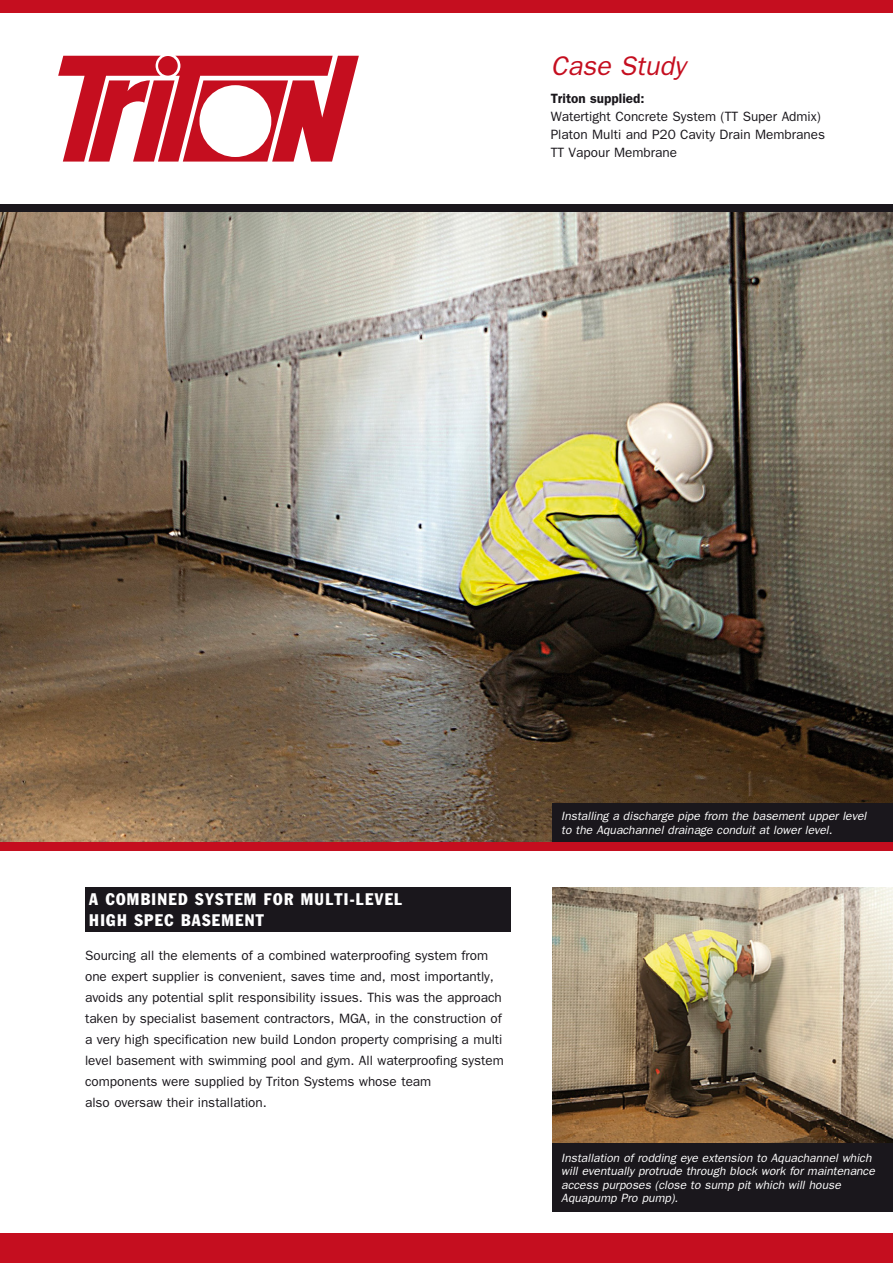
<style>
.page{position:relative;width:893px;height:1263px;background:#fff}
.page>*{position:absolute;margin:0;border:0;box-sizing:border-box;transform-origin:0 0}
.t1{font:italic 27px "Franklin Gothic";color:#c50e1f}
.Block_Headings{font:condensed 16.5px/21px "Franklin Gothic";letter-spacing:.08em;color:#fff}
.Body_Copy{font:13.5px/21px "Franklin Gothic";color:#1a171c}
.Body_Copy-2{font:italic 12px/13.5px "Franklin Gothic";color:#fff}
.s1{font-weight:600}
</style>
<div class="page">
<div style="left:0;top:1233px;width:893px;height:30px;background:#c50e1f"></div>
<div style="left:0;top:0;width:893px;height:13px;background:#c50e1f"></div>
<svg style="left:58px;top:56px;width:301px;height:106px"></svg>
<div style="left:158px;top:56px;width:20px;height:20px;background:#c50e1f;border-radius:50%"></div>
<div style="left:0;top:204px;width:893px;height:9px;background:#1a171c"></div>
<div style="left:85px;top:887px;width:425px;height:45px;background:#1a171c"></div>
<img style="left:0;top:213px;width:893px;height:629px">
<div style="left:0;top:842px;width:893px;height:8px;background:#c50e1f"></div>
<img style="left:553px;top:887px;width:340px;height:257px">
<div style="left:553px;top:1144px;width:340px;height:68px;background:#1a171c"></div>
<div style="left:553px;top:804px;width:340px;height:38px;background:#1a171c"></div>
<p class="t1" style="left:551px;top:50px;width:136px">Case Study</p>
<p class="Body_Copy" style="left:551px;top:89px;width:272px;line-height:18px"><span class="s1">Triton supplied:<br></span>Watertight Concrete System (TT Super Admix)</p>
<p class="Body_Copy" style="left:551px;top:124px;width:276px">Platon Multi and P20 Cavity Drain Membranes</p>
<p class="Body_Copy" style="left:551px;top:142px;width:128px">TT Vapour Membrane</p>
<p class="Block_Headings" style="left:89px;top:889px;width:314px">A COMBINED SYSTEM FOR MULTI-LEVEL<br>HIGH SPEC BASEMENT</p>
<p class="Body_Copy" style="left:85px;top:945px;width:420px">Sourcing all the elements of a combined waterproofing system from one expert supplier is convenient, saves time and, most importantly, avoids any potential split responsibility issues. This was the approach taken by specialist basement contractors, MGA, in the construction of a very high specification new build London property comprising a multi level basement with swimming pool and gym. All waterproofing system components were supplied by Triton Systems whose team<br>also oversaw their installation.</p>
<p class="Body_Copy-2" style="left:561px;top:809px;width:307px">Installing a discharge pipe from the basement upper level to the Aquachannel drainage conduit at lower level.</p>
<p class="Body_Copy-2" style="left:561px;top:1150px;width:315px">Installation of rodding eye extension to Aquachannel which will eventually protrude through block work for maintenance access purposes (close to sump pit which will house Aquapump Pro pump).</p>
</div>
